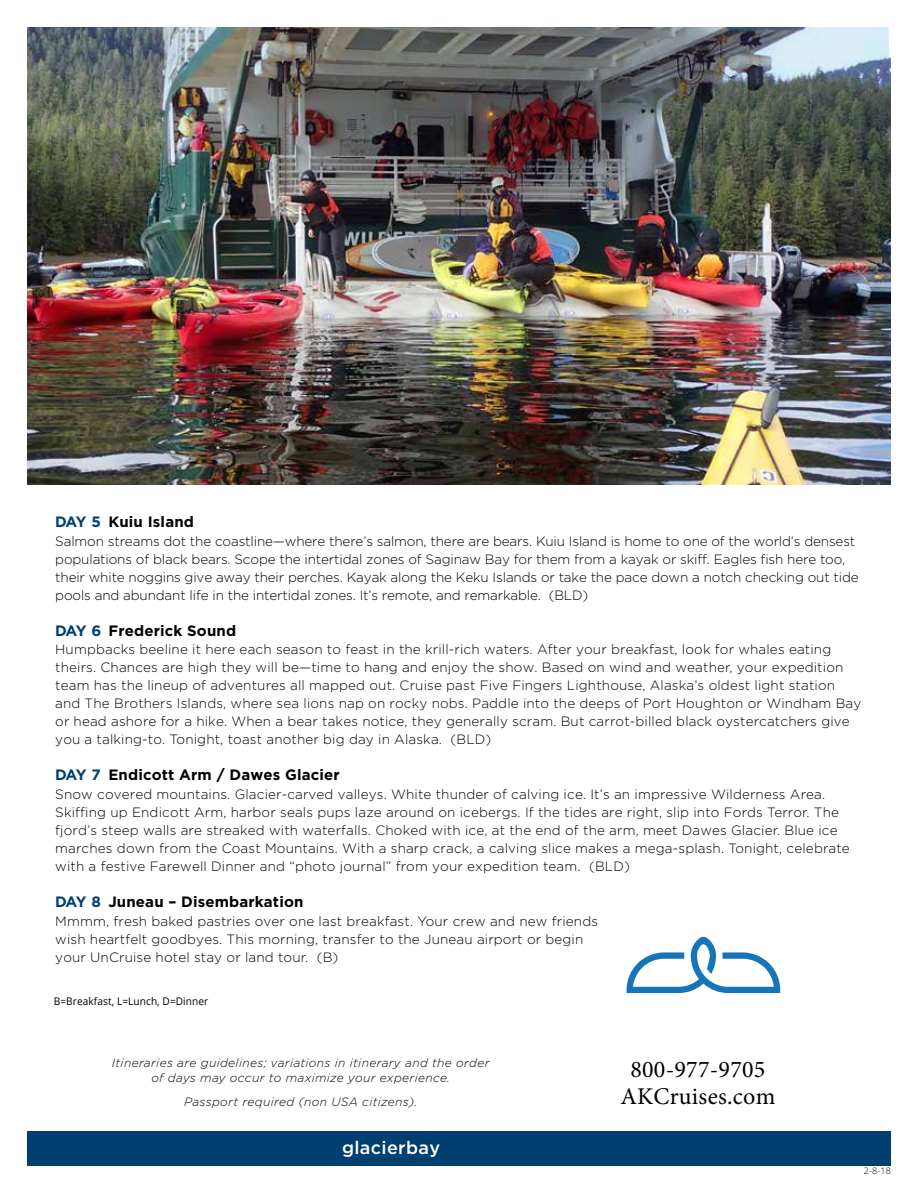
<style>
.page{position:relative;width:918px;height:1188px;background:#fff}
.page>*{position:absolute;margin:0;border:0;box-sizing:border-box;transform-origin:0 0}
.t1{font:24px/27.5px "Minion Pro";letter-spacing:.01em;color:#000;text-align:center}
.t2{font:500 18px "Gotham HTF";letter-spacing:.02em;color:#fff}
.t3{font:700 15px "Gotham HTF";letter-spacing:.01em;color:#000}
.t4{font:300 13.5px/18px "Gotham HTF";letter-spacing:.01em;color:#000}
.t5{font:300 13.5px/18px "Gotham HTF";letter-spacing:-.01em;color:#000}
.t6{font:italic 300 12px/14.4px "Gotham HTF";letter-spacing:.03em;color:#000;text-align:center}
.t7{font:10.5px "Open Sans";letter-spacing:.01em;color:#000;scale:.96 1}
.t8{font:300 9px "Open Sans";color:#000}
.s1{color:#004071}
</style>
<div class="page">
<div style="left:27px;top:1131px;width:864px;height:35px;background:#004071"></div>
<svg style="left:627px;top:936px;width:153px;height:57px"></svg>
<img style="left:27px;top:27px;width:864px;height:457px">
<img style="left:28px;top:27px;width:862px;height:177px">
<p class="t3" style="left:55px;top:513px;width:140px"><span class="s1">DAY 5</span> Kuiu Island</p>
<p class="t5" style="left:55px;top:532px;width:805px">Salmon streams dot the coastline—where there’s salmon, there are bears. Kuiu Island is home to one of the world’s densest populations of black bears. Scope the intertidal zones of Saginaw Bay for them from a kayak or skiff. Eagles fish here too, their white noggins give away their perches. Kayak along the Keku Islands or take the pace down a notch checking out tide pools and abundant life in the intertidal zones. It’s remote, and remarkable. (BLD)</p>
<p class="t3" style="left:55px;top:622px;width:182px"><span class="s1">DAY 6</span> Frederick Sound</p>
<p class="t4" style="left:55px;top:641px;width:808px">Humpbacks beeline it here each season to feast in the krill-rich waters. After your breakfast, look for whales eating theirs. Chances are high they will be—time to hang and enjoy the show. Based on wind and weather, your expedition team has the lineup of adventures all mapped out. Cruise past Five Fingers Lighthouse, Alaska’s oldest light station and The Brothers Islands, where sea lions nap on rocky nobs. Paddle into the deeps of Port Houghton or Windham Bay or head ashore for a hike. When a bear takes notice, they generally scram. But carrot-billed black oystercatchers give you a talking-to. Tonight, toast another big day in Alaska. (BLD)</p>
<p class="t3" style="left:55px;top:767px;width:286px"><span class="s1">DAY 7</span> Endicott Arm / Dawes Glacier</p>
<p class="t4" style="left:55px;top:785px;width:796px">Snow covered mountains. Glacier-carved valleys. White thunder of calving ice. It’s an impressive Wilderness Area.<br>Skiffing up Endicott Arm, harbor seals pups laze around on icebergs. If the tides are right, slip into Fords Terror. The fjord’s steep walls are streaked with waterfalls. Choked with ice, at the end of the arm, meet Dawes Glacier. Blue ice marches down from the Coast Mountains. With a sharp crack, a calving slice makes a mega-splash. Tonight, celebrate with a festive Farewell Dinner and “photo journal” from your expedition team. (BLD)</p>
<p class="t3" style="left:55px;top:893px;width:250px"><span class="s1">DAY 8</span> Juneau – Disembarkation</p>
<p class="t4" style="left:55px;top:912px;width:544px">Mmmm, fresh baked pastries over one last breakfast. Your crew and new friends wish heartfelt goodbyes. This morning, transfer to the Juneau airport or begin your UnCruise hotel stay or land tour. (B)</p>
<p class="t7" style="left:54px;top:994px;width:163px">B=Breakfast, L=Lunch, D=Dinner</p>
<p class="t6" style="left:112px;top:1056px;width:379px">Itineraries are guidelines; variations in itinerary and the order of days may occur to maximize your experience.</p>
<p class="t6" style="left:184px;top:1094px;width:235px">Passport required (non USA citizens).</p>
<h2 class="t2" style="left:342px;top:1137px;width:100px">glacierbay</h2>
<h1 class="t1" style="left:620px;top:1056px;width:156px">800-977-9705<br>AKCruises.com</h1>
<p class="t8" style="left:864px;top:1165px;width:29px">2-8-18</p>
</div>
